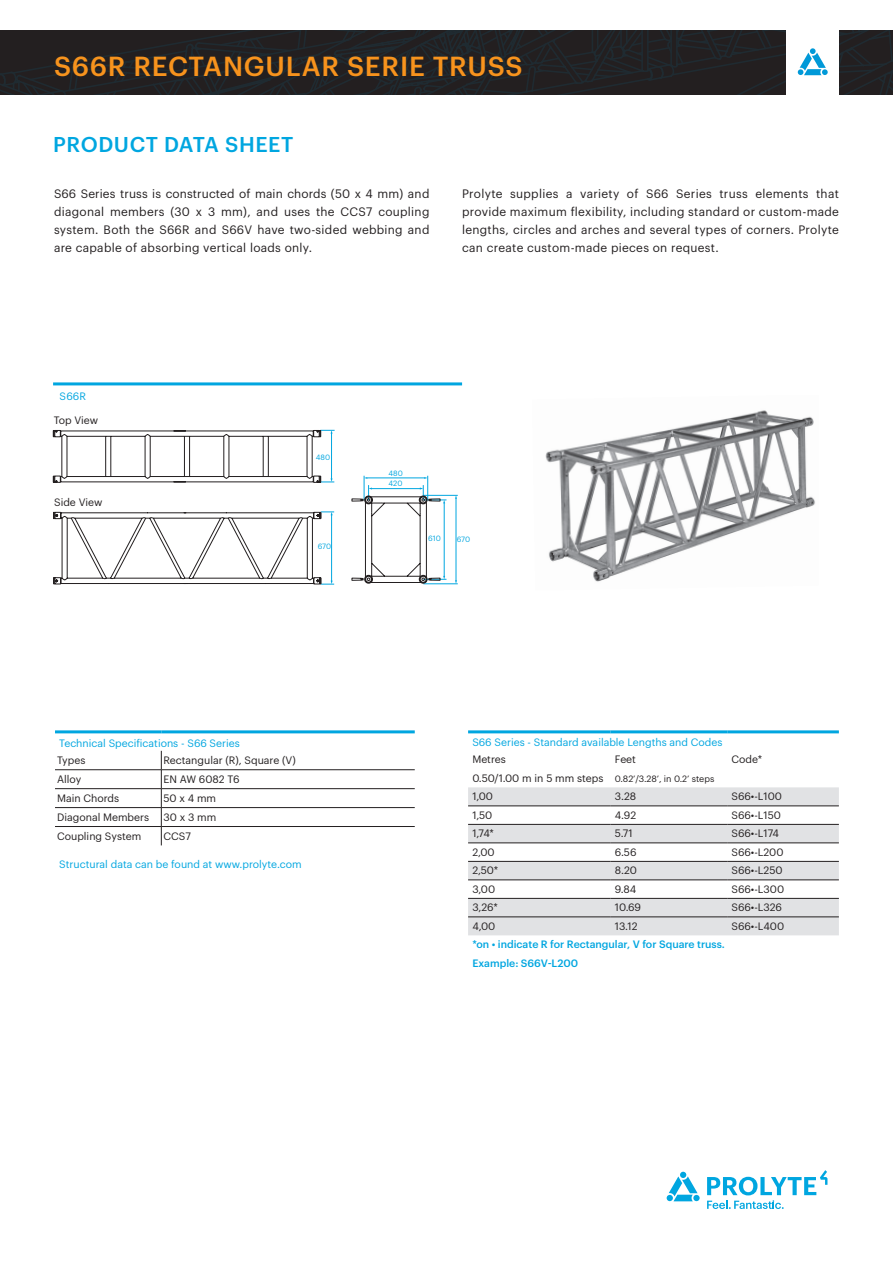
<style>
.page{position:relative;width:893px;height:1263px;background:#fff}
.page>*{position:absolute;margin:0;border:0;box-sizing:border-box;transform-origin:0 0}
.t1{font:500 27px "Graphik";letter-spacing:.03em;color:#f7931d}
.t2{font:500 21px "Graphik";letter-spacing:.03em;color:#00a6e0}
.BODYTEKST{font:12px/18px "Graphik";letter-spacing:.025em;color:#231f20;text-align:justify}
.t3{font:10.5px "Graphik";color:#231f20}
.t4{font:10.5px "Graphik";color:#00a6e0}
.t5{font:500 10.5px "Graphik";color:#00a6e0}
.t6{font:9px "Graphik";color:#231f20}
.t7{font:7.5px "Graphik";letter-spacing:-.005em;color:#00a6e0}
</style>
<div class="page">
<svg style="left:0;top:30px;width:893px;height:65px;background:#2d2e30"></svg>
<div style="left:693px;top:1195px;width:7px;height:6px;background:#00a6e0;border-radius:50%"></div>
<svg style="left:667px;top:1172px;width:31px;height:29px"></svg>
<svg style="left:707px;top:1170px;width:120px;height:39px"></svg>
<img style="left:545px;top:410px;width:270px;height:172px">
<hr style="left:53px;top:382px;width:409px;height:3px;background:#00a6e0">
<svg style="left:53px;top:430px;width:282px;height:53px"></svg>
<svg style="left:53px;top:512px;width:281px;height:73px"></svg>
<hr style="left:423px;top:583px;width:35px;height:1px;background:#00a6e0">
<hr style="left:423px;top:495px;width:35px;height:1px;background:#00a6e0">
<hr style="left:456px;top:498px;width:1px;height:83px;background:#00a6e0">
<svg style="left:352px;top:476px;width:94px;height:108px"></svg>
<hr style="left:55px;top:769px;width:106px;height:1px;background:#231f20">
<hr style="left:161px;top:769px;width:254px;height:1px;background:#231f20">
<hr style="left:55px;top:788px;width:106px;height:1px;background:#231f20">
<hr style="left:161px;top:788px;width:254px;height:1px;background:#231f20">
<hr style="left:55px;top:807px;width:106px;height:1px;background:#231f20">
<hr style="left:161px;top:807px;width:254px;height:1px;background:#231f20">
<hr style="left:55px;top:826px;width:106px;height:1px;background:#231f20">
<hr style="left:161px;top:826px;width:254px;height:1px;background:#231f20">
<hr style="left:55px;top:730px;width:106px;height:3px;background:#00a6e0">
<hr style="left:161px;top:730px;width:254px;height:3px;background:#00a6e0">
<svg style="left:161px;top:751px;width:1px;height:94px"></svg>
<svg style="left:468px;top:787px;width:371px;height:148px;fill:#e1e2e4"></svg>
<hr style="left:468px;top:917px;width:143px;height:1px;background:#231f20">
<hr style="left:611px;top:917px;width:116px;height:1px;background:#231f20">
<hr style="left:727px;top:917px;width:112px;height:1px;background:#231f20">
<hr style="left:468px;top:730px;width:143px;height:3px;background:#00a6e0">
<hr style="left:611px;top:730px;width:116px;height:3px;background:#00a6e0">
<hr style="left:727px;top:730px;width:112px;height:3px;background:#00a6e0">
<hr style="left:468px;top:843px;width:143px;height:1px;background:#231f20">
<hr style="left:611px;top:843px;width:116px;height:1px;background:#231f20">
<hr style="left:727px;top:843px;width:112px;height:1px;background:#231f20">
<hr style="left:468px;top:861px;width:143px;height:1px;background:#231f20">
<hr style="left:611px;top:861px;width:116px;height:1px;background:#231f20">
<hr style="left:727px;top:861px;width:112px;height:1px;background:#231f20">
<hr style="left:468px;top:880px;width:143px;height:1px;background:#231f20">
<hr style="left:611px;top:880px;width:116px;height:1px;background:#231f20">
<hr style="left:727px;top:880px;width:112px;height:1px;background:#231f20">
<hr style="left:468px;top:898px;width:143px;height:1px;background:#231f20">
<hr style="left:611px;top:898px;width:116px;height:1px;background:#231f20">
<hr style="left:727px;top:898px;width:112px;height:1px;background:#231f20">
<hr style="left:468px;top:806px;width:143px;height:1px;background:#231f20">
<hr style="left:611px;top:806px;width:116px;height:1px;background:#231f20">
<hr style="left:727px;top:806px;width:112px;height:1px;background:#231f20">
<hr style="left:468px;top:824px;width:143px;height:1px;background:#231f20">
<hr style="left:611px;top:824px;width:116px;height:1px;background:#231f20">
<hr style="left:727px;top:824px;width:112px;height:1px;background:#231f20">
<p class="t1" style="left:54px;top:46px;width:470px">S66R RECTANGULAR SERIE TRUSS</p>
<p class="t2" style="left:53px;top:128px;width:242px">PRODUCT DATA SHEET</p>
<p class="BODYTEKST" style="left:54px;top:184px;width:377px">S66 Series truss is constructed of main chords (50 x 4 mm) and diagonal members (30 x 3 mm), and uses the CCS7 coupling system. Both the S66R and S66V have two-sided webbing and are capable of absorbing vertical loads only.</p>
<p class="BODYTEKST" style="left:462px;top:184px;width:378px">Prolyte supplies a variety of S66 Series truss elements that provide maximum flexibility, including standard or custom-made lengths, circles and arches and several types of corners. Prolyte can create custom-made pieces on request.</p>
<p class="t4" style="left:60px;top:388px;width:28px">S66R</p>
<p class="t3" style="left:54px;top:412px;width:46px">Top View</p>
<p class="t3" style="left:54px;top:494px;width:50px">Side View</p>
<p class="t7" style="left:316px;top:452px;width:16px">480</p>
<p class="t7" style="left:389px;top:468px;width:16px">480</p>
<p class="t7" style="left:389px;top:478px;width:15px">420</p>
<p class="t7" style="left:318px;top:541px;width:15px">670</p>
<p class="t4" style="left:59px;top:735px;width:182px">Technical Specifications - S66 Series</p>
<p class="t3" style="left:57px;top:752px;width:30px">Types</p>
<p class="t3" style="left:163px;top:752px;width:134px">Rectangular (R), Square (V)</p>
<p class="t3" style="left:57px;top:771px;width:26px">Alloy</p>
<p class="t3" style="left:163px;top:771px;width:78px">EN AW 6082 T6</p>
<p class="t3" style="left:57px;top:790px;width:64px">Main Chords</p>
<p class="t3" style="left:163px;top:790px;width:54px">50 x 4 mm</p>
<p class="t3" style="left:57px;top:809px;width:93px">Diagonal Members</p>
<p class="t3" style="left:163px;top:809px;width:54px">30 x 3 mm</p>
<p class="t3" style="left:57px;top:828px;width:86px">Coupling System</p>
<p class="t3" style="left:163px;top:828px;width:29px">CCS7</p>
<p class="t4" style="left:59px;top:857px;width:244px">Structural data can be found at www.prolyte.com</p>
<p class="t7" style="left:428px;top:533px;width:14px">610</p>
<p class="t7" style="left:457px;top:534px;width:15px">670</p>
<p class="t4" style="left:472px;top:735px;width:252px">S66 Series - Standard available Lengths and Codes</p>
<p class="t3" style="left:472px;top:752px;width:35px">Metres</p>
<p class="t3" style="left:615px;top:752px;width:23px">Feet</p>
<p class="t3" style="left:731px;top:752px;width:32px">Code*</p>
<p class="t3" style="left:472px;top:770px;width:133px">0.50/1.00 m in 5 mm steps</p>
<p class="t6" style="left:615px;top:771px;width:101px">0.82’/3.28’, in 0.2’ steps</p>
<p class="t3" style="left:472px;top:789px;width:22px">1,00</p>
<p class="t3" style="left:615px;top:789px;width:23px">3.28</p>
<p class="t3" style="left:731px;top:789px;width:52px">S66•-L100</p>
<p class="t3" style="left:472px;top:807px;width:22px">1,50</p>
<p class="t3" style="left:615px;top:807px;width:23px">4.92</p>
<p class="t3" style="left:731px;top:807px;width:51px">S66•-L150</p>
<p class="t3" style="left:472px;top:826px;width:23px">1,74*</p>
<p class="t3" style="left:615px;top:826px;width:19px">5.71</p>
<p class="t3" style="left:731px;top:826px;width:49px">S66•-L174</p>
<p class="t3" style="left:472px;top:844px;width:24px">2,00</p>
<p class="t3" style="left:615px;top:844px;width:23px">6.56</p>
<p class="t3" style="left:731px;top:844px;width:54px">S66•-L200</p>
<p class="t3" style="left:472px;top:863px;width:27px">2,50*</p>
<p class="t3" style="left:615px;top:863px;width:23px">8.20</p>
<p class="t3" style="left:731px;top:863px;width:53px">S66•-L250</p>
<p class="t3" style="left:472px;top:881px;width:24px">3,00</p>
<p class="t3" style="left:615px;top:881px;width:23px">9.84</p>
<p class="t3" style="left:731px;top:881px;width:54px">S66•-L300</p>
<p class="t3" style="left:472px;top:900px;width:27px">3,26*</p>
<p class="t3" style="left:615px;top:900px;width:28px">10.69</p>
<p class="t3" style="left:731px;top:900px;width:52px">S66•-L326</p>
<p class="t3" style="left:472px;top:918px;width:25px">4,00</p>
<p class="t3" style="left:615px;top:918px;width:24px">13.12</p>
<p class="t3" style="left:731px;top:918px;width:54px">S66•-L400</p>
<p class="t5" style="left:472px;top:937px;width:254px">*on • indicate R for Rectangular, V for Square truss.</p>
<p class="t5" style="left:472px;top:955px;width:107px">Example: S66V-L200</p>
</div>
